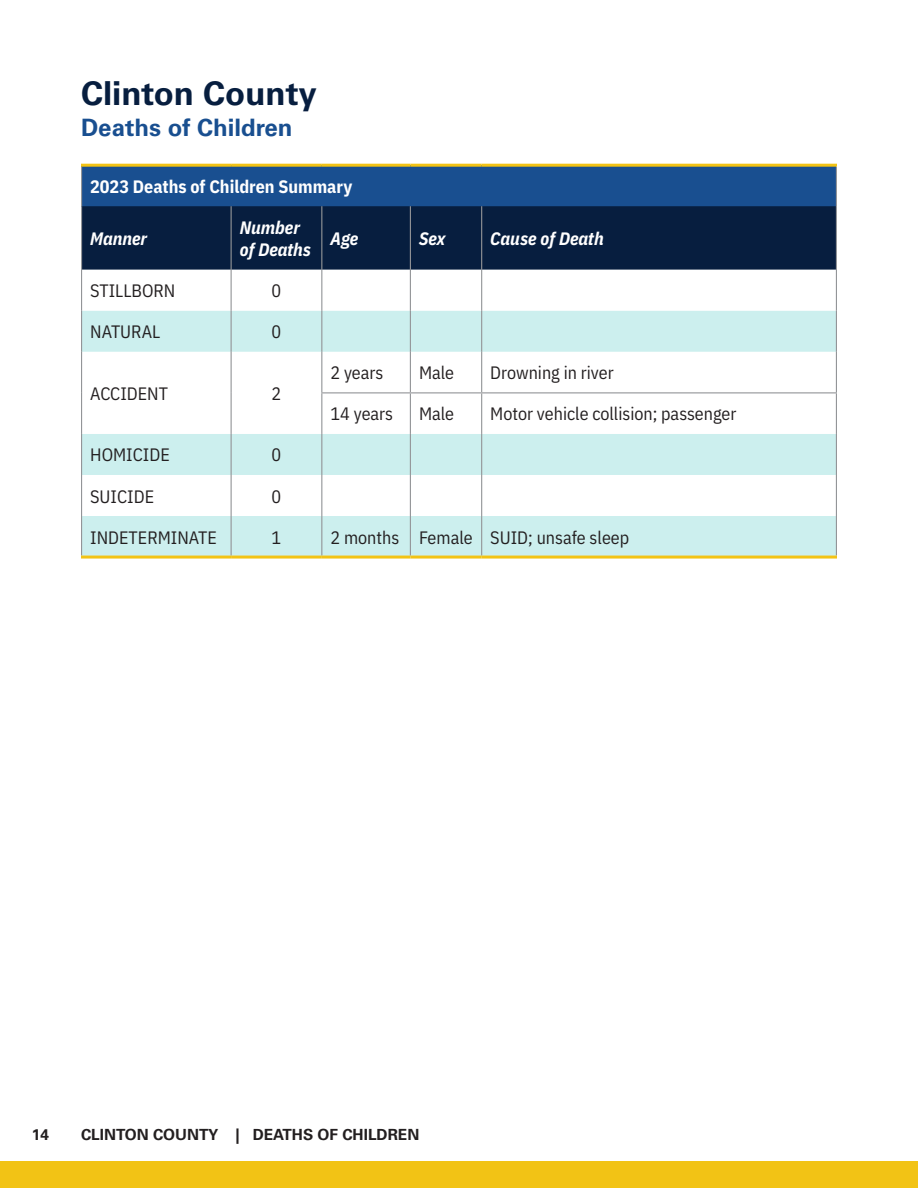
<style>
.page{position:relative;width:918px;height:1188px;background:#fff}
.page>*{position:absolute;margin:0;border:0;box-sizing:border-box;transform-origin:0 0}
._2__Paragraph_Header__Michigan_Blue{font:700 33px "Univers LT Pro 65";color:#071e3f}
._2__Paragraph_Header__South_U_Blue{font:700 24px "Univers LT Pro 65";color:#194f90}
.body_text{font:18px "IBM Plex Sans Cond";color:#231f20}
.Table_Header{font:italic 700 18px/22.5px "IBM Plex Sans Cond";color:#fff}
.Table_Header-2{font:700 18px "IBM Plex Sans Cond";color:#fff}
.t1{font:700 15.3px "Univers LT Std";color:#231f20}
</style>
<div class="page">
<div style="left:0;top:1161px;width:918px;height:27px;background:#f2c315"></div>
<div style="left:82px;top:165px;width:754px;height:41px;background:#194f90"></div>
<div style="left:82px;top:206px;width:754px;height:64px;background:#071e3f"></div>
<svg style="left:82px;top:311px;width:754px;height:245px;fill:#ccefee"></svg>
<svg style="left:82px;top:352px;width:754px;height:82px"></svg>
<hr style="left:81px;top:352px;width:1px;height:41px;background:#939598">
<hr style="left:81px;top:393px;width:1px;height:41px;background:#939598">
<hr style="left:231px;top:352px;width:1px;height:41px;background:#939598">
<hr style="left:231px;top:393px;width:1px;height:41px;background:#939598">
<hr style="left:321px;top:393px;width:1px;height:41px;background:#939598">
<hr style="left:410px;top:352px;width:1px;height:40px;background:#939598">
<hr style="left:481px;top:352px;width:1px;height:40px;background:#939598">
<hr style="left:410px;top:393px;width:1px;height:41px;background:#939598">
<hr style="left:481px;top:393px;width:1px;height:41px;background:#939598">
<hr style="left:836px;top:393px;width:1px;height:41px;background:#939598">
<hr style="left:321px;top:352px;width:1px;height:40px;background:#939598">
<hr style="left:836px;top:352px;width:1px;height:40px;background:#939598">
<hr style="left:321px;top:392px;width:89px;height:1px;background:#939598">
<hr style="left:410px;top:392px;width:72px;height:1px;background:#939598">
<hr style="left:482px;top:392px;width:355px;height:1px;background:#939598">
<hr style="left:81px;top:475px;width:1px;height:41px;background:#939598">
<hr style="left:231px;top:475px;width:1px;height:41px;background:#939598">
<hr style="left:321px;top:475px;width:1px;height:41px;background:#939598">
<hr style="left:410px;top:475px;width:1px;height:41px;background:#939598">
<hr style="left:481px;top:475px;width:1px;height:41px;background:#939598">
<hr style="left:836px;top:475px;width:1px;height:41px;background:#939598">
<hr style="left:81px;top:434px;width:1px;height:41px;background:#939598">
<hr style="left:231px;top:434px;width:1px;height:41px;background:#939598">
<hr style="left:321px;top:434px;width:1px;height:41px;background:#939598">
<hr style="left:410px;top:434px;width:1px;height:41px;background:#939598">
<hr style="left:481px;top:434px;width:1px;height:41px;background:#939598">
<hr style="left:836px;top:434px;width:1px;height:41px;background:#939598">
<hr style="left:81px;top:516px;width:1px;height:40px;background:#939598">
<hr style="left:231px;top:516px;width:1px;height:40px;background:#939598">
<hr style="left:321px;top:516px;width:1px;height:40px;background:#939598">
<hr style="left:410px;top:516px;width:1px;height:40px;background:#939598">
<hr style="left:481px;top:516px;width:1px;height:40px;background:#939598">
<hr style="left:836px;top:516px;width:1px;height:40px;background:#939598">
<hr style="left:81px;top:556px;width:150px;height:3px;background:#f2c315">
<hr style="left:231px;top:556px;width:91px;height:3px;background:#f2c315">
<hr style="left:322px;top:556px;width:88px;height:3px;background:#f2c315">
<hr style="left:410px;top:556px;width:72px;height:3px;background:#f2c315">
<hr style="left:482px;top:556px;width:355px;height:3px;background:#f2c315">
<hr style="left:81px;top:206px;width:1px;height:64px;background:#939598">
<hr style="left:231px;top:206px;width:1px;height:64px;background:#939598">
<hr style="left:321px;top:206px;width:1px;height:64px;background:#939598">
<hr style="left:410px;top:206px;width:1px;height:64px;background:#939598">
<hr style="left:481px;top:206px;width:1px;height:64px;background:#939598">
<hr style="left:836px;top:206px;width:1px;height:64px;background:#939598">
<hr style="left:81px;top:167px;width:1px;height:39px;background:#939598">
<hr style="left:81px;top:164px;width:150px;height:3px;background:#f2c315">
<hr style="left:231px;top:164px;width:91px;height:3px;background:#f2c315">
<hr style="left:322px;top:164px;width:88px;height:3px;background:#f2c315">
<hr style="left:410px;top:164px;width:72px;height:3px;background:#f2c315">
<hr style="left:482px;top:164px;width:355px;height:3px;background:#f2c315">
<hr style="left:836px;top:167px;width:1px;height:39px;background:#939598">
<hr style="left:81px;top:311px;width:1px;height:41px;background:#939598">
<hr style="left:231px;top:311px;width:1px;height:41px;background:#939598">
<hr style="left:321px;top:311px;width:1px;height:41px;background:#939598">
<hr style="left:410px;top:311px;width:1px;height:41px;background:#939598">
<hr style="left:481px;top:311px;width:1px;height:41px;background:#939598">
<hr style="left:836px;top:311px;width:1px;height:41px;background:#939598">
<hr style="left:81px;top:270px;width:1px;height:41px;background:#939598">
<hr style="left:231px;top:270px;width:1px;height:41px;background:#939598">
<hr style="left:321px;top:270px;width:1px;height:41px;background:#939598">
<hr style="left:410px;top:270px;width:1px;height:41px;background:#939598">
<hr style="left:481px;top:270px;width:1px;height:41px;background:#939598">
<hr style="left:836px;top:270px;width:1px;height:41px;background:#939598">
<p class="_2__Paragraph_Header__Michigan_Blue" style="left:81px;top:74px;width:237px">Clinton County</p>
<p class="_2__Paragraph_Header__South_U_Blue" style="left:81px;top:113px;width:213px">Deaths of Children</p>
<p class="Table_Header-2" style="left:90px;top:172px;width:264px">2023 Deaths of Children Summary</p>
<p class="Table_Header" style="left:90px;top:226px;width:59px">Manner</p>
<p class="Table_Header" style="left:240px;top:215px;width:73px">Number of Deaths</p>
<p class="Table_Header" style="left:330px;top:226px;width:29px">Age</p>
<p class="Table_Header" style="left:419px;top:226px;width:28px">Sex</p>
<p class="Table_Header" style="left:490px;top:226px;width:115px">Cause of Death</p>
<p class="body_text" style="left:90px;top:277px;width:87px">STILLBORN</p>
<p class="body_text" style="left:272px;top:277px;width:11px">0</p>
<p class="body_text" style="left:90px;top:318px;width:72px">NATURAL</p>
<p class="body_text" style="left:272px;top:318px;width:11px">0</p>
<p class="body_text" style="left:90px;top:380px;width:79px">ACCIDENT</p>
<p class="body_text" style="left:272px;top:380px;width:11px">2</p>
<p class="body_text" style="left:330px;top:359px;width:54px">2 years</p>
<p class="body_text" style="left:419px;top:359px;width:37px">Male</p>
<p class="body_text" style="left:490px;top:359px;width:125px">Drowning in river</p>
<p class="body_text" style="left:330px;top:400px;width:64px">14 years</p>
<p class="body_text" style="left:419px;top:400px;width:37px">Male</p>
<p class="body_text" style="left:490px;top:400px;width:248px">Motor vehicle collision; passenger</p>
<p class="body_text" style="left:90px;top:441px;width:81px">HOMICIDE</p>
<p class="body_text" style="left:272px;top:441px;width:11px">0</p>
<p class="body_text" style="left:90px;top:482px;width:65px">SUICIDE</p>
<p class="body_text" style="left:272px;top:482px;width:11px">0</p>
<p class="body_text" style="left:90px;top:523px;width:128px">INDETERMINATE</p>
<p class="body_text" style="left:272px;top:523px;width:11px">1</p>
<p class="body_text" style="left:330px;top:523px;width:70px">2 months</p>
<p class="body_text" style="left:419px;top:523px;width:55px">Female</p>
<p class="body_text" style="left:490px;top:523px;width:140px">SUID; unsafe sleep</p>
<p class="t1" style="left:32px;top:1125px;width:19px">14</p>
<p class="t1" style="left:81px;top:1125px;width:21px">CLINTON</p>
<p class="t1" style="left:153px;top:1125px;width:122px">COUNTY | DEATHS</p>
<p class="t1" style="left:318px;top:1125px;width:46px">OF CHILDREN</p>
</div>
